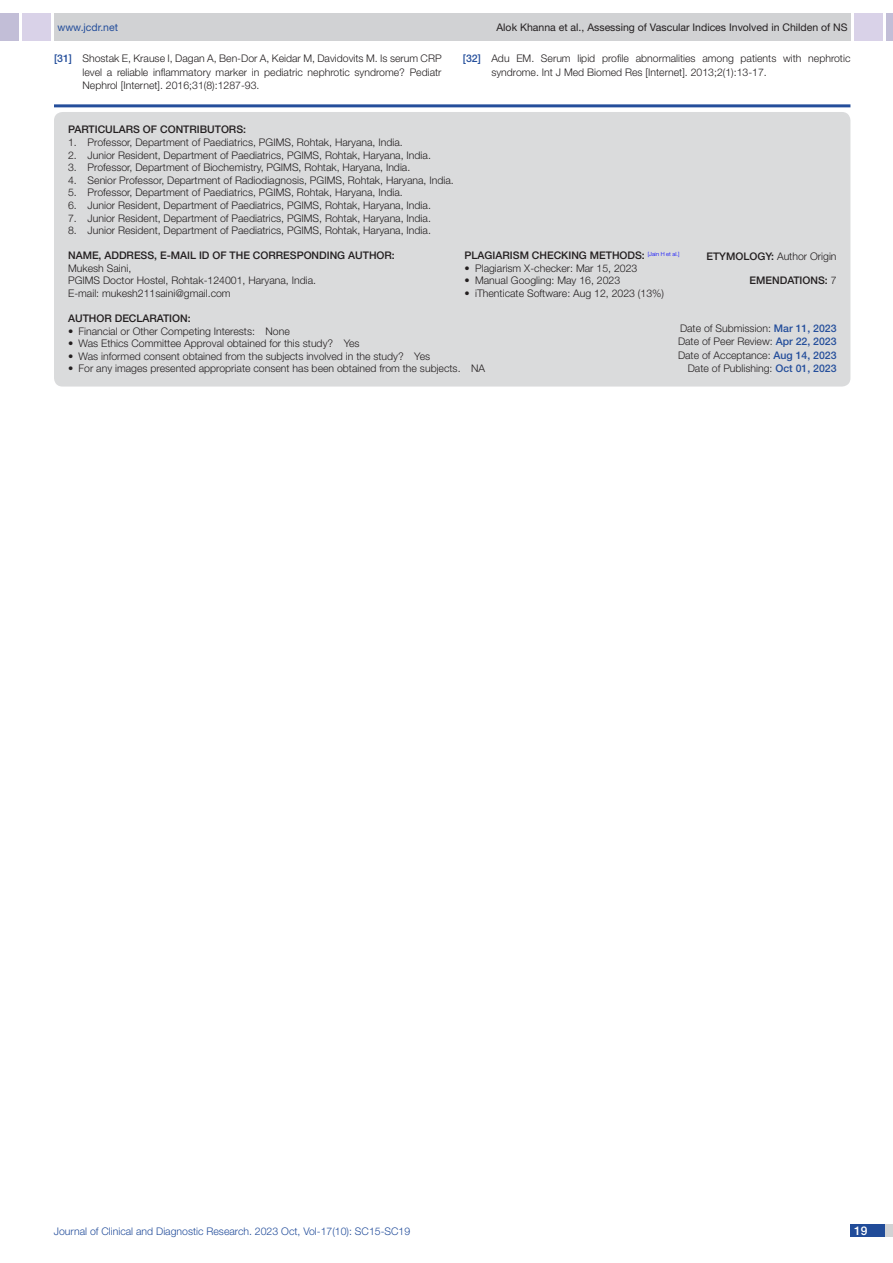
<style>
.page{position:relative;width:893px;height:1263px;background:#fff}
.page>*{position:absolute;margin:0;border:0;box-sizing:border-box;transform-origin:0 0}
.t1{font:500 12px "Helvetica Neue";color:#fff}
.Partic_Contri_Txt{font:300 10.5px/13.5px "Helvetica Neue";color:#231f20;text-align:justify}
.Partic_Contri_Head{font:500 10.5px "Helvetica Neue";color:#231f20}
.tb_txt{font:300 10.5px "Helvetica Neue";color:#231f20}
.t2{font:300 10.5px "Helvetica Neue";color:#244e9b}
.t3{font:10.5px "Helvetica Neue";color:#231f20}
.Partic_Contri_Head-2{font:300 10.5px "Helvetica Neue";color:#231f20}
.t4{font:10.5px "Helvetica Neue";color:#244e9b}
.Partic_Contri_Head-3{font:300 5.7px "Helvetica Neue";color:#00f}
.s1{font-weight:500;color:#244e9b}
.s2{font-weight:500;font-size:10.5px;color:#231f20}
.s3{font-weight:500}
.s4{font-weight:300}
</style>
<div class="page">
<div style="left:54px;top:13px;width:796px;height:28px;background:#d1d2d4"></div>
<div style="left:0;top:13px;width:19px;height:28px;background:#c2bed7"></div>
<div style="left:22px;top:13px;width:29px;height:28px;background:#d9d2e8"></div>
<div style="left:886px;top:13px;width:7px;height:28px;background:#c2bed7"></div>
<div style="left:854px;top:13px;width:29px;height:28px;background:#d9d2e8"></div>
<div style="left:850px;top:1224px;width:43px;height:13px;background:#d1d2d4"></div>
<div style="left:850px;top:1224px;width:35px;height:13px;background:#214c99"></div>
<hr style="left:54px;top:104px;width:796px;height:3px;background:#244e9b">
<div style="left:54px;top:112px;width:796px;height:275px;background:#dadbdc;border-radius:9px"></div>
<p class="t4" style="left:57px;top:21px;width:62px">www.jcdr.net</p>
<p class="t3" style="left:496px;top:21px;width:353px">Alok Khanna et al., Assessing of Vascular Indices Involved in Childen of NS</p>
<p class="Partic_Contri_Txt" style="left:82px;top:52px;width:361px;text-indent:-28px"><span class="s1">[31]</span> Shostak E, Krause I, Dagan A, Ben-Dor A, Keidar M, Davidovits M. Is serum CRP level a reliable inflammatory marker in pediatric nephrotic syndrome? Pediatr Nephrol [Internet]. 2016;31(8):1287-93.</p>
<p class="Partic_Contri_Txt" style="left:491px;top:52px;width:361px;text-indent:-28px"><span class="s1">[32]</span> Adu EM. Serum lipid profile abnormalities among patients with nephrotic syndrome. Int J Med Biomed Res [Internet]. 2013;2(1):13-17.</p>
<p class="Partic_Contri_Head" style="left:68px;top:123px;width:14px">PARTICULAR</p>
<p class="Partic_Contri_Head" style="left:133px;top:123px;width:35px">S OF CONTRIBUTOR</p>
<p class="Partic_Contri_Head" style="left:236px;top:123px;width:11px">S:</p>
<p class="Partic_Contri_Txt" style="left:68px;top:135px;width:336px">1. Professor, Department of Paediatrics, PGIMS, Rohtak, Haryana, India.</p>
<p class="Partic_Contri_Txt" style="left:68px;top:148px;width:364px">2. Junior Resident, Department of Paediatrics, PGIMS, Rohtak, Haryana, India.</p>
<p class="Partic_Contri_Txt" style="left:68px;top:160px;width:344px">3. Professor, Department of Biochemistry, PGIMS, Rohtak, Haryana, India.</p>
<p class="Partic_Contri_Txt" style="left:68px;top:173px;width:387px">4. Senior Professor, Department of Radiodiagnosis, PGIMS, Rohtak, Haryana, India.</p>
<p class="Partic_Contri_Txt" style="left:68px;top:186px;width:336px">5. Professor, Department of Paediatrics, PGIMS, Rohtak, Haryana, India.</p>
<p class="Partic_Contri_Txt" style="left:68px;top:198px;width:364px">6. Junior Resident, Department of Paediatrics, PGIMS, Rohtak, Haryana, India.</p>
<p class="Partic_Contri_Txt" style="left:68px;top:211px;width:364px">7. Junior Resident, Department of Paediatrics, PGIMS, Rohtak, Haryana, India.</p>
<p class="Partic_Contri_Txt" style="left:68px;top:223px;width:364px">8. Junior Resident, Department of Paediatrics, PGIMS, Rohtak, Haryana, India.</p>
<p class="Partic_Contri_Head" style="left:465px;top:249px;width:14px">PLAGIARI</p>
<p class="Partic_Contri_Head" style="left:513px;top:249px;width:27px">SM CHECKING</p>
<p class="Partic_Contri_Head" style="left:590px;top:249px;width:9px">METHOD</p>
<p class="Partic_Contri_Head-3" style="left:635px;top:250px;width:46px"><span class="s2">S:</span> [Jain H et al.]</p>
<p class="tb_txt" style="left:465px;top:262px;width:174px">• Plagiarism X-checker: Mar 15, 2023</p>
<p class="tb_txt" style="left:465px;top:274px;width:157px">• Manual Googling: May 16, 2023</p>
<p class="tb_txt" style="left:465px;top:287px;width:201px">• iThenticate Software: Aug 12, 2023 (13%)</p>
<p class="Partic_Contri_Head" style="left:68px;top:249px;width:9px">NAME</p>
<p class="Partic_Contri_Head" style="left:99px;top:249px;width:15px">, ADDRE</p>
<p class="Partic_Contri_Head" style="left:141px;top:249px;width:38px">SS, E-MAIL</p>
<p class="Partic_Contri_Head" style="left:199px;top:249px;width:39px">ID OF THE</p>
<p class="Partic_Contri_Head" style="left:253px;top:249px;width:9px">CORRE</p>
<p class="Partic_Contri_Head" style="left:290px;top:249px;width:22px">SPONDING</p>
<p class="Partic_Contri_Head" style="left:348px;top:249px;width:9px">AUTHOR</p>
<p class="Partic_Contri_Head" style="left:392px;top:249px;width:4px">:</p>
<p class="Partic_Contri_Head-2" style="left:706px;top:250px;width:132px"><span class="s3">ETYMOLOGY:</span> Author Origin</p>
<p class="Partic_Contri_Txt" style="left:68px;top:261px;width:65px">Mukesh Saini,</p>
<p class="Partic_Contri_Txt" style="left:68px;top:274px;width:250px">PGIMS Doctor Hostel, Rohtak-124001, Haryana, India.</p>
<p class="Partic_Contri_Txt" style="left:68px;top:286px;width:164px">E-mail: mukesh211saini@gmail.com</p>
<p class="Partic_Contri_Txt" style="left:680px;top:321px;width:158px">Date of Submission: <span class="s1">MAR 11, 2023</span></p>
<p class="Partic_Contri_Txt" style="left:678px;top:335px;width:160px">Date of Peer Review: <span class="s1">APR 22, 2023</span></p>
<p class="Partic_Contri_Txt" style="left:678px;top:348px;width:160px">Date of Acceptance: <span class="s1">AUG 14, 2023</span></p>
<p class="Partic_Contri_Txt" style="left:688px;top:362px;width:150px">Date of Publishing: <span class="s1">OCT 01, 2023</span></p>
<p class="Partic_Contri_Head" style="left:750px;top:274px;width:88px">EMENDATIONS: <span class="s4">7</span></p>
<p class="Partic_Contri_Head" style="left:68px;top:312px;width:124px">AUTHOR DECLARATION:</p>
<p class="Partic_Contri_Txt" style="left:68px;top:324px;width:223px">• Financial or Other Competing Interests: None</p>
<p class="Partic_Contri_Txt" style="left:68px;top:337px;width:293px">• Was Ethics Committee Approval obtained for this study? Yes</p>
<p class="Partic_Contri_Txt" style="left:68px;top:349px;width:364px">• Was informed consent obtained from the subjects involved in the study? Yes</p>
<p class="Partic_Contri_Txt" style="left:68px;top:362px;width:418px">• For any images presented appropriate consent has been obtained from the subjects. NA</p>
<p class="t2" style="left:54px;top:1225px;width:358px">Journal of Clinical and Diagnostic Research. 2023 Oct, Vol-17(10): SC15-SC19</p>
<p class="t1" style="left:854px;top:1223px;width:15px">19</p>
</div>
